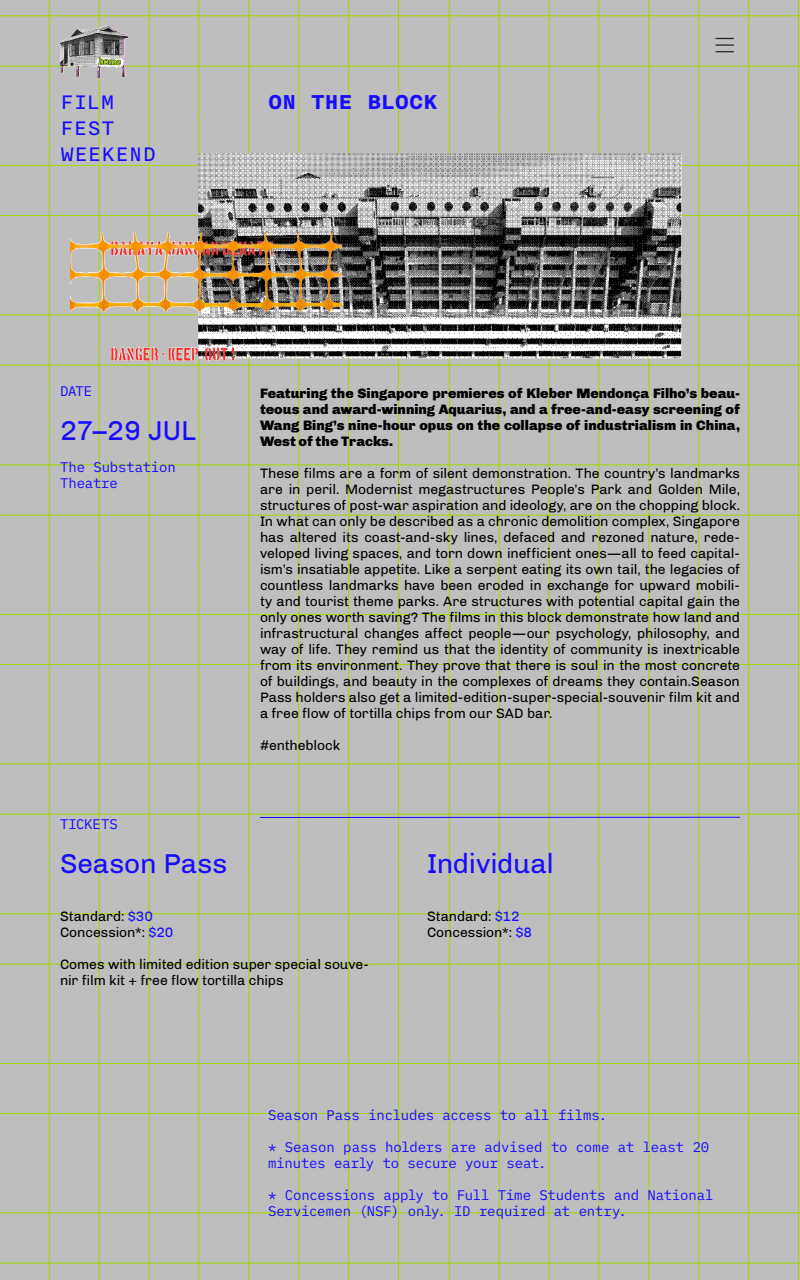
<style>
.page{position:relative;width:800px;height:1280px;background:#bebebe}
.page>*{position:absolute;margin:0;border:0;box-sizing:border-box;transform-origin:0 0}
.t1{font:28px "Chivo";letter-spacing:-.01em;color:#180cff}
.t2{font:24px "Nitti";letter-spacing:-.035em;color:#180cff}
.t3{font:700 24px "Nitti";letter-spacing:-.015em;color:#180cff}
.t4{font:14px/16px "Chivo";letter-spacing:-.005em;color:#000;text-align:justify}
.t5{font:14px/16px "IBM Plex Mono";letter-spacing:-.01em;color:#180cff}
.t6{font:900 14px/16px "Chivo";color:#000;text-align:justify}
.s1{color:#180cff}
</style>
<div class="page">
<hr style="left:260px;top:817px;width:480px;height:1px;background:#180cff">
<img style="left:60px;top:25px;width:68px;height:53px">
<img style="left:70px;top:98px;width:685px;height:280px">
<img style="left:711px;top:31px;width:29px;height:29px">
<p class="t2" style="left:60px;top:88px;width:56px">FILM</p>
<p class="t2" style="left:60px;top:114px;width:57px">FEST</p>
<p class="t2" style="left:60px;top:140px;width:98px">WEEKEND</p>
<p class="t3" style="left:268px;top:87px;width:171px">ON THE BLOCK</p>
<p class="t5" style="left:60px;top:382px;width:34px">DATE</p>
<p class="t1" style="left:60px;top:414px;width:138px">27–29 JUL</p>
<p class="t5" style="left:60px;top:458px;width:117px">The Substation</p>
<p class="t5" style="left:60px;top:474px;width:59px">Theatre</p>
<p class="t6" style="left:260px;top:385px;width:482px">Featuring the Singapore premieres of Kleber Mendonça Filho’s beau&shy;teous and award-winning Aquarius, and a free-and-easy screening of Wang Bing’s nine-hour opus on the collapse of industrialism in China, West of the Tracks.</p>
<p class="t4" style="left:260px;top:465px;width:482px">These films are a form of silent demonstration. The country’s landmarks are in peril. Modernist megastructures People’s Park and Golden Mile, structures of post-war aspiration and ideology, are on the chopping block.<br>In what can only be described as a chronic demolition complex, Singapore has altered its coast-and-sky lines, defaced and rezoned nature, rede&shy;veloped living spaces, and torn down inefficient ones—all to feed capital&shy;ism’s insatiable appetite. Like a serpent eating its own tail, the legacies of countless landmarks have been eroded in exchange for upward mobili&shy;ty and tourist theme parks. Are structures with potential capital gain the only ones worth saving? The films in this block demonstrate how land and infrastructural changes affect people—our psychology, philosophy, and way of life. They remind us that the identity of community is inextricable from its environment. They prove that there is soul in the most concrete of buildings, and beauty in the complexes of dreams they contain.Season Pass holders also get a limited-edition-super-special-souvenir film kit and a free flow of tortilla chips from our SAD bar.</p>
<p class="t4" style="left:260px;top:737px;width:82px">#entheblock</p>
<p class="t5" style="left:60px;top:815px;width:59px">TICKETS</p>
<p class="t1" style="left:60px;top:847px;width:169px">Season Pass</p>
<p class="t4" style="left:60px;top:908px;width:95px">Standard: <span class="s1">$30</span></p>
<p class="t4" style="left:60px;top:924px;width:115px">Concession*: <span class="s1">$20</span></p>
<p class="t4" style="left:60px;top:956px;width:310px">Comes with limited edition super special souve&shy;nir film kit + free flow tortilla chips</p>
<p class="t1" style="left:427px;top:847px;width:129px">Individual</p>
<p class="t4" style="left:427px;top:908px;width:94px">Standard: <span class="s1">$12</span></p>
<p class="t4" style="left:427px;top:924px;width:107px">Concession*: <span class="s1">$8</span></p>
<p class="t5" style="left:268px;top:1106px;width:341px">Season Pass includes access to all films.</p>
<p class="t5" style="left:268px;top:1138px;width:443px">* Season pass holders are advised to come at least 20 minutes early to secure your seat.</p>
<p class="t5" style="left:268px;top:1186px;width:447px">* Concessions apply to Full Time Students and National<br>Servicemen (NSF) only. ID required at entry.</p>
</div>
